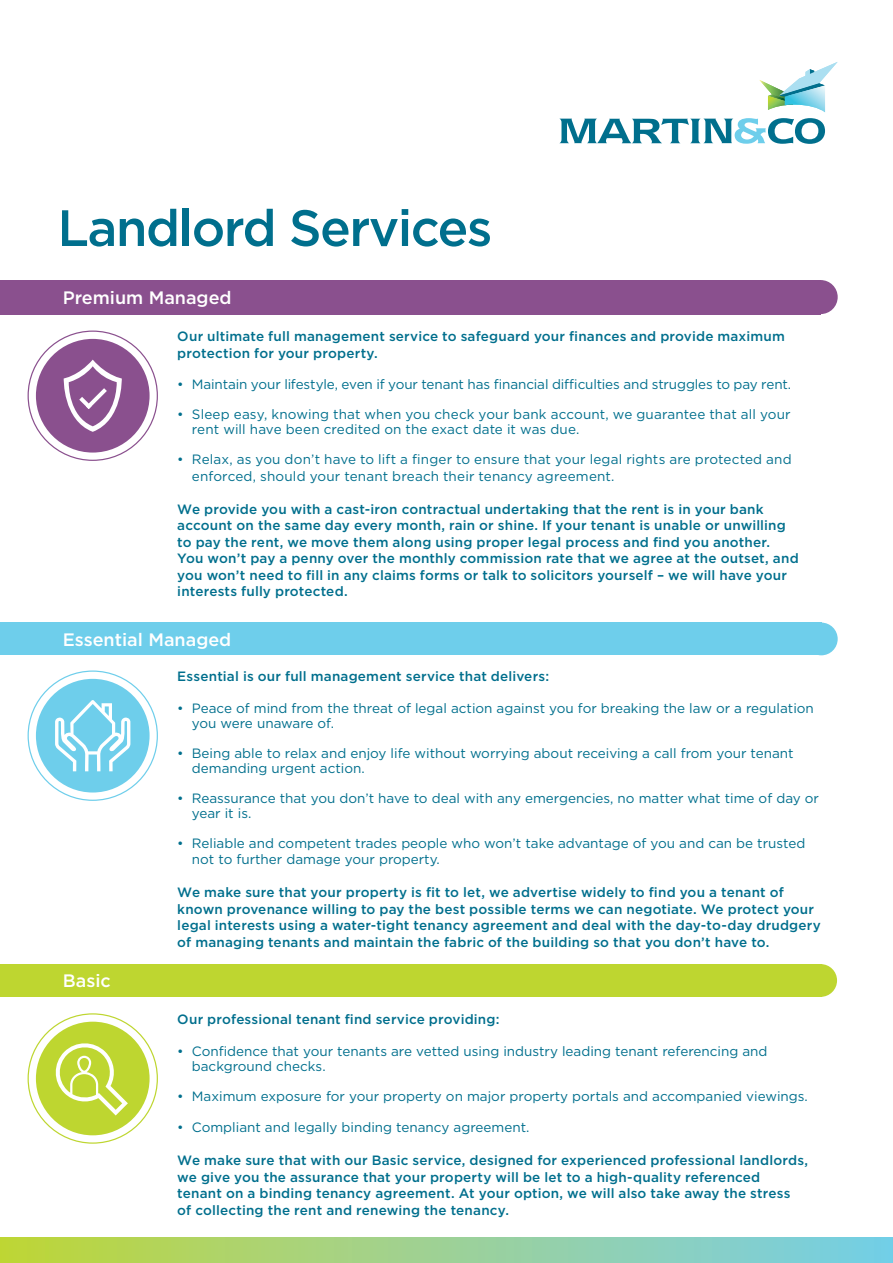
<style>
.page{position:relative;width:893px;height:1263px;background:#fff}
.page>*{position:absolute;margin:0;border:0;box-sizing:border-box;transform-origin:0 0}
.t1{font:500 51px "Gotham";letter-spacing:-.03em;color:#006f8d}
.t2{font:500 18px "Gotham";color:#fff}
.t3{font:500 13.5px/16.5px "Gotham";letter-spacing:.015em;color:#006f8d}
.t4{font:13.5px/15px "Gotham";color:#006f8d}
</style>
<div class="page">
<div style="left:0;top:280px;width:821px;height:34px;background:#8a508e"></div>
<div style="left:804px;top:280px;width:34px;height:34px;background:#8a508e;border-radius:50%"></div>
<svg style="left:559px;top:118px;width:266px;height:26px"></svg>
<svg style="left:759px;top:62px;width:79px;height:50px"></svg>
<div style="left:0;top:1237px;width:893px;height:26px;background:linear-gradient(to right,#c1d53b,#76ceec)"></div>
<div style="left:0;top:623px;width:822px;height:32px;background:#6eceeb"></div>
<div style="left:805px;top:623px;width:33px;height:32px;background:#6eceeb;border-radius:50%"></div>
<div style="left:0;top:964px;width:822px;height:33px;background:#bed630"></div>
<div style="left:804px;top:964px;width:33px;height:33px;background:#bed630;border-radius:50%"></div>
<svg style="left:28px;top:671px;width:129px;height:129px"></svg>
<div style="left:36px;top:679px;width:114px;height:113px;background:#6eceeb;border-radius:50%"></div>
<svg style="left:55px;top:700px;width:75px;height:71px"></svg>
<div style="left:36px;top:339px;width:114px;height:114px;background:#8a508e;border-radius:50%"></div>
<svg style="left:63px;top:360px;width:59px;height:72px"></svg>
<svg style="left:28px;top:1014px;width:129px;height:129px"></svg>
<div style="left:36px;top:1022px;width:114px;height:113px;background:#bed630;border-radius:50%"></div>
<svg style="left:55px;top:1043px;width:73px;height:72px"></svg>
<p class="t1" style="left:57px;top:195px;width:436px">Landlord Services</p>
<p class="t2" style="left:63px;top:286px;width:170px">Premium Managed</p>
<p class="t3" style="left:177px;top:328px;width:609px">Our ultimate full management service to safeguard your finances and provide maximum protection for your property.</p>
<p class="t4" style="left:177px;top:377px;width:615px">• Maintain your lifestyle, even if your tenant has financial difficulties and struggles to pay rent.</p>
<p class="t4" style="left:192px;top:407px;width:600px;text-indent:-15px">• Sleep easy, knowing that when you check your bank account, we guarantee that all your rent will have been credited on the exact date it was due.</p>
<p class="t4" style="left:192px;top:451px;width:601px;line-height:16.5px;text-indent:-15px">• Relax, as you don’t have to lift a finger to ensure that your legal rights are protected and enforced, should your tenant breach their tenancy agreement.</p>
<p class="t3" style="left:177px;top:501px;width:623px">We provide you with a cast-iron contractual undertaking that the rent is in your bank account on the same day every month, rain or shine. If your tenant is unable or unwilling to pay the rent, we move them along using proper legal process and find you another.<br>You won’t pay a penny over the monthly commission rate that we agree at the outset, and you won’t need to fill in any claims forms or talk to solicitors yourself – we will have your interests fully protected.</p>
<p class="t2" style="left:63px;top:628px;width:170px">Essential Managed</p>
<p class="t2" style="left:63px;top:969px;width:50px">Basic</p>
<p class="t3" style="left:177px;top:668px;width:373px">Essential is our full management service that delivers:</p>
<p class="t4" style="left:192px;top:700px;width:623px;text-indent:-15px">• Peace of mind from the threat of legal action against you for breaking the law or a regulation you were unaware of.</p>
<p class="t4" style="left:192px;top:745px;width:603px;text-indent:-15px">• Being able to relax and enjoy life without worrying about receiving a call from your tenant demanding urgent action.</p>
<p class="t4" style="left:192px;top:790px;width:629px;text-indent:-15px">• Reassurance that you don’t have to deal with any emergencies, no matter what time of day or year it is.</p>
<p class="t4" style="left:192px;top:834px;width:615px;line-height:16.5px;text-indent:-15px">• Reliable and competent trades people who won’t take advantage of you and can be trusted not to further damage your property.</p>
<p class="t3" style="left:177px;top:884px;width:645px">We make sure that your property is fit to let, we advertise widely to find you a tenant of known provenance willing to pay the best possible terms we can negotiate. We protect your legal interests using a water-tight tenancy agreement and deal with the day-to-day drudgery of managing tenants and maintain the fabric of the building so that you don’t have to.</p>
<p class="t3" style="left:177px;top:1011px;width:324px">Our professional tenant find service providing:</p>
<p class="t4" style="left:192px;top:1043px;width:577px;text-indent:-15px">• Confidence that your tenants are vetted using industry leading tenant referencing and background checks.</p>
<p class="t4" style="left:177px;top:1088px;width:632px">• Maximum exposure for your property on major property portals and accompanied viewings.</p>
<p class="t4" style="left:177px;top:1119px;width:354px">• Compliant and legally binding tenancy agreement.</p>
<p class="t3" style="left:177px;top:1152px;width:632px">We make sure that with our Basic service, designed for experienced professional landlords, we give you the assurance that your property will be let to a high-quality referenced</p>
<p class="t3" style="left:177px;top:1185px;width:615px">tenant on a binding tenancy agreement. At your option, we will also take away the stress</p>
<p class="t3" style="left:177px;top:1201px;width:333px">of collecting the rent and renewing the tenancy.</p>
</div>
